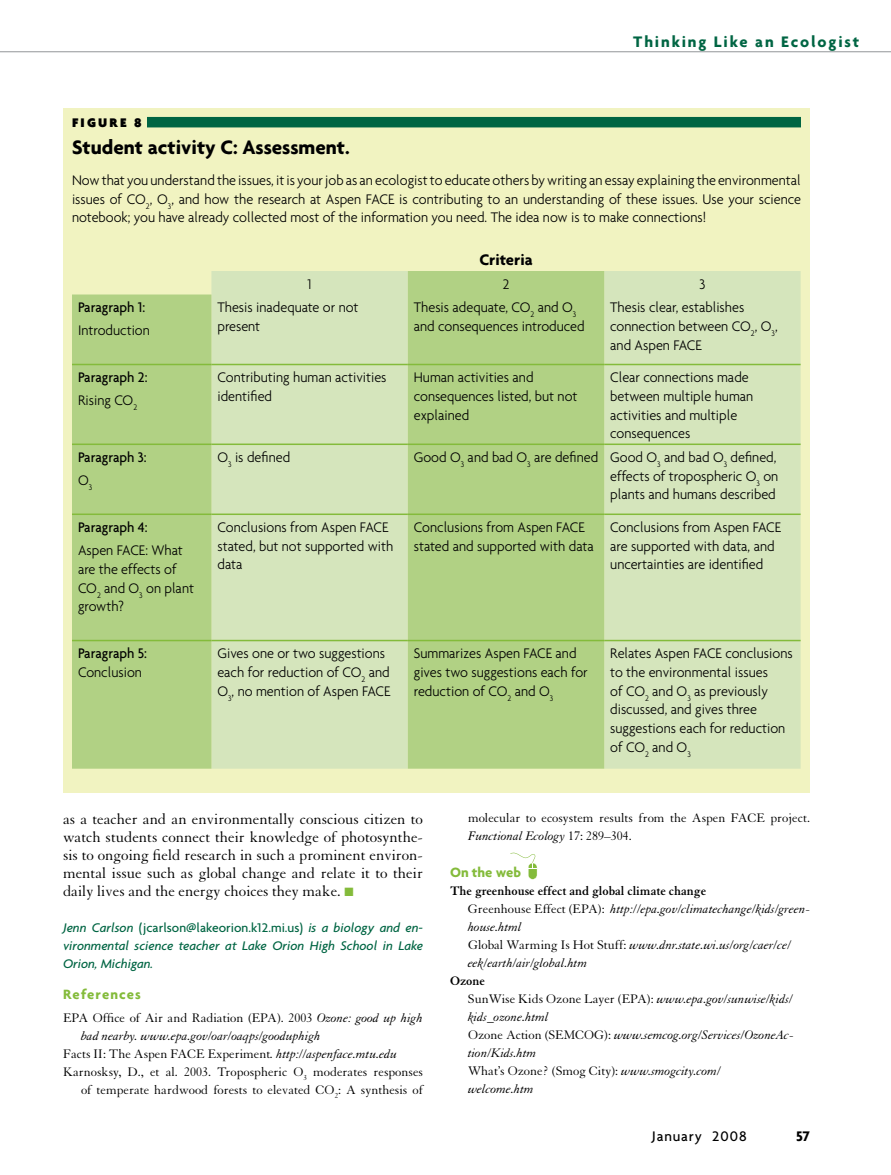
<style>
.page{position:relative;width:891px;height:1175px;background:#fff}
.page>*{position:absolute;margin:0;border:0;box-sizing:border-box;transform-origin:0 0}
.t1{font:700 21px "Agenda";color:#000}
.t2{font:700 16.5px "Agenda";letter-spacing:.11em;color:#006543}
.t3{font:700 16.5px "Agenda";color:#000}
.t4{font:16.05px/18px "Granjon";color:#000;text-align:justify}
.t5{font:300 15px/18.8px "Agenda";color:#000;scale:.95 1}
.t6{font:500 15px/23.2px "Agenda";color:#000;scale:.95 1}
.t7{font:500 15px "Agenda";letter-spacing:.055em;color:#000}
.t8{font:700 15px "Agenda";color:#000}
.t9{font:700 14.55px "Agenda";letter-spacing:.065em;color:#84bb3b}
.t10{font:italic 13.5px/18px "Granjon";color:#000}
.t11{font:13.5px/18px "Granjon";color:#000}
.t12{font:italic 500 13.5px/18px "Agenda";color:#006543;text-align:justify}
.t13{font:900 13.5px "Agenda";letter-spacing:.165em;color:#000}
.s1{font-weight:300}
.s2{color:#84bb3b}
.s3{font-style:normal}
.s4{font-style:italic}
.s5{font-weight:700;font-style:normal}
</style>
<div class="page">
<hr style="left:0;top:51px;width:891px;height:1px;background:#939598">
<div style="left:63px;top:108px;width:747px;height:684px;background:#f1f3c1"></div>
<div style="left:147px;top:117px;width:654px;height:10px;background:#006543"></div>
<div style="left:604px;top:271px;width:197px;height:497px;background:#d5e5bc"></div>
<svg style="left:72px;top:271px;width:532px;height:497px;background:#bed899"></svg>
<hr style="left:72px;top:364px;width:139px;height:1px;background:#84bb3b">
<hr style="left:211px;top:364px;width:197px;height:1px;background:#84bb3b">
<hr style="left:408px;top:364px;width:196px;height:1px;background:#84bb3b">
<hr style="left:604px;top:364px;width:197px;height:1px;background:#84bb3b">
<hr style="left:72px;top:443px;width:139px;height:2px;background:#84bb3b">
<hr style="left:211px;top:443px;width:197px;height:2px;background:#84bb3b">
<hr style="left:408px;top:443px;width:196px;height:2px;background:#84bb3b">
<hr style="left:604px;top:443px;width:197px;height:2px;background:#84bb3b">
<hr style="left:72px;top:513px;width:139px;height:2px;background:#84bb3b">
<hr style="left:211px;top:513px;width:197px;height:2px;background:#84bb3b">
<hr style="left:408px;top:513px;width:196px;height:2px;background:#84bb3b">
<hr style="left:604px;top:513px;width:197px;height:2px;background:#84bb3b">
<hr style="left:72px;top:640px;width:139px;height:1px;background:#84bb3b">
<hr style="left:211px;top:640px;width:197px;height:1px;background:#84bb3b">
<hr style="left:408px;top:640px;width:196px;height:1px;background:#84bb3b">
<hr style="left:604px;top:640px;width:197px;height:1px;background:#84bb3b">
<svg style="left:510px;top:852px;width:27px;height:27px"></svg>
<p class="t2" style="left:633px;top:31px;width:228px">Thinking Like an Ecologist</p>
<p class="t13" style="left:72px;top:114px;width:71px">FIGURE 8</p>
<h1 class="t1" style="left:72px;top:135px;width:279px">Student activity C: Assessment.</h1>
<p class="t5" style="left:72px;top:170px;width:769px;text-align:justify">Now that you understand the issues, it is your job as an ecologist to educate others by writing an essay explaining the environmental issues of CO<sub>2</sub>, O<sub>3</sub>, and how the research at Aspen FACE is contributing to an understanding of these issues. Use your science notebook; you have already collected most of the information you need. The idea now is to make connections!</p>
<p class="t3" style="left:479px;top:249px;width:55px">Criteria</p>
<p class="t5" style="left:308px;top:274px;width:6px">1</p>
<p class="t5" style="left:503px;top:274px;width:8px">2</p>
<p class="t5" style="left:699px;top:274px;width:8px">3</p>
<p class="t6" style="left:78px;top:295px;width:72px">Paragraph 1:</p>
<p class="t5" style="left:78px;top:321px;width:77px">Introduction</p>
<p class="t5" style="left:217px;top:297px;width:150px">Thesis inadequate or not present</p>
<p class="t5" style="left:414px;top:297px;width:181px">Thesis adequate, CO<sub>2</sub> and O<sub>3 </sub>and consequences introduced</p>
<p class="t5" style="left:610px;top:297px;width:178px">Thesis clear, establishes connection between CO<sub>2</sub>, O<sub>3</sub>, and Aspen FACE</p>
<p class="t6" style="left:78px;top:365px;width:75px">Paragraph 2:<br><span class="s1">Rising CO</span><sub>2</sub></p>
<p class="t5" style="left:217px;top:367px;width:180px">Contributing human activities identified</p>
<p class="t5" style="left:414px;top:367px;width:174px">Human activities and consequences listed, but not explained</p>
<p class="t5" style="left:610px;top:367px;width:152px">Clear connections made between multiple human activities and multiple consequences</p>
<p class="t6" style="left:78px;top:445px;width:74px">Paragraph 3:<br><span class="s1">O</span><sub>3</sub></p>
<p class="t5" style="left:217px;top:447px;width:78px">O<sub>3</sub> is defined</p>
<p class="t5" style="left:610px;top:447px;width:179px;text-indent:-196px">Good O<sub>3</sub> and bad O<sub>3</sub> are defined Good O<sub>3</sub> and bad O<sub>3</sub> defined, effects of tropospheric O<sub>3</sub> on plants and humans described</p>
<p class="t6" style="left:78px;top:515px;width:75px">Paragraph 4:</p>
<p class="t5" style="left:78px;top:540px;width:124px">Aspen FACE: What are the effects of<br>CO<sub>2</sub> and O<sub>3</sub> on plant growth?</p>
<p class="t5" style="left:217px;top:517px;width:187px">Conclusions from Aspen FACE stated, but not supported with data</p>
<p class="t5" style="left:414px;top:517px;width:191px">Conclusions from Aspen FACE stated and supported with data</p>
<p class="t5" style="left:610px;top:517px;width:182px">Conclusions from Aspen FACE are supported with data, and uncertainties are identified</p>
<p class="t6" style="left:78px;top:641px;width:74px">Paragraph 5:</p>
<p class="t5" style="left:78px;top:662px;width:69px">Conclusion</p>
<p class="t5" style="left:217px;top:643px;width:184px">Gives one or two suggestions each for reduction of CO<sub>2</sub> and<br>O<sub>3</sub>, no mention of Aspen FACE</p>
<p class="t5" style="left:414px;top:643px;width:185px">Summarizes Aspen FACE and gives two suggestions each for reduction of CO<sub>2</sub> and O<sub>3</sub></p>
<p class="t5" style="left:610px;top:643px;width:194px">Relates Aspen FACE conclusions to the environmental issues<br>of CO<sub>2</sub> and O<sub>3</sub> as previously discussed, and gives three suggestions each for reduction of CO<sub>2</sub> and O<sub>3</sub></p>
<p class="t4" style="left:63px;top:810px;width:362px">as a teacher and an environmentally conscious citizen to watch students connect their knowledge of photosynthe&shy;sis to ongoing field research in such a prominent environ&shy;mental issue such as global change and relate it to their daily lives and the energy choices they make. <span class="s2">■</span></p>
<p class="t12" style="left:63px;top:918px;width:362px">Jenn Carlson <span class="s3">(jcarlson@lakeorion.k12.mi.us)</span> is a biology and en&shy;vironmental science teacher at Lake Orion High School in Lake Orion, Michigan.</p>
<p class="t9" style="left:63px;top:985px;width:79px">References</p>
<p class="t11" style="left:63px;top:1008px;width:361px">EPA Office of Air and Radiation (EPA). 2003 <span class="s4">Ozone: good up high</span></p>
<p class="t10" style="left:81px;top:1026px;width:241px">bad nearby. www.epa.gov/oar/oaqps/gooduphigh</p>
<p class="t11" style="left:63px;top:1044px;width:336px">Facts II: The Aspen FACE Experiment<span class="s4">. http://aspenface.mtu.edu</span></p>
<p class="t11" style="left:63px;top:1062px;width:362px">Karnosksy, D., et al. 2003. Tropospheric O<sub>3</sub> moderates responses</p>
<p class="t11" style="left:81px;top:1080px;width:343px">of temperate hardwood forests to elevated CO<sub>2</sub>: A synthesis of</p>
<p class="t11" style="left:468px;top:808px;width:344px">molecular to ecosystem results from the Aspen FACE project.<br><span class="s4">Functional Ecology</span> 17: 289–304.</p>
<p class="t9" style="left:450px;top:863px;width:73px">On the web</p>
<p class="t10" style="left:468px;top:882px;width:344px;text-indent:-18px"><span class="s5">The greenhouse effect and global climate change<br></span><span class="s3">Greenhouse Effect (EPA):</span> http://epa.gov/climatechange/kids/green&shy;house.html<br><span class="s3">Global Warming Is Hot Stuff:</span> www.dnr.state.wi.us/org/caer/ce/ eek/earth/air/global.htm</p>
<p class="t10" style="left:468px;top:972px;width:327px;text-indent:-18px"><span class="s5">Ozone<br></span><span class="s3">SunWise Kids Ozone Layer (EPA):</span> www.epa.gov/sunwise/kids/ kids_ozone.html<br><span class="s3">Ozone Action (SEMCOG):</span> www.semcog.org/Services/OzoneAc&shy;tion/Kids.htm<br><span class="s3">What’s Ozone? (Smog City):</span> www.smogcity.com/<br>welcome.htm</p>
<p class="t7" style="left:652px;top:1126px;width:97px">January 2008</p>
<p class="t8" style="left:796px;top:1126px;width:15px">57</p>
</div>
